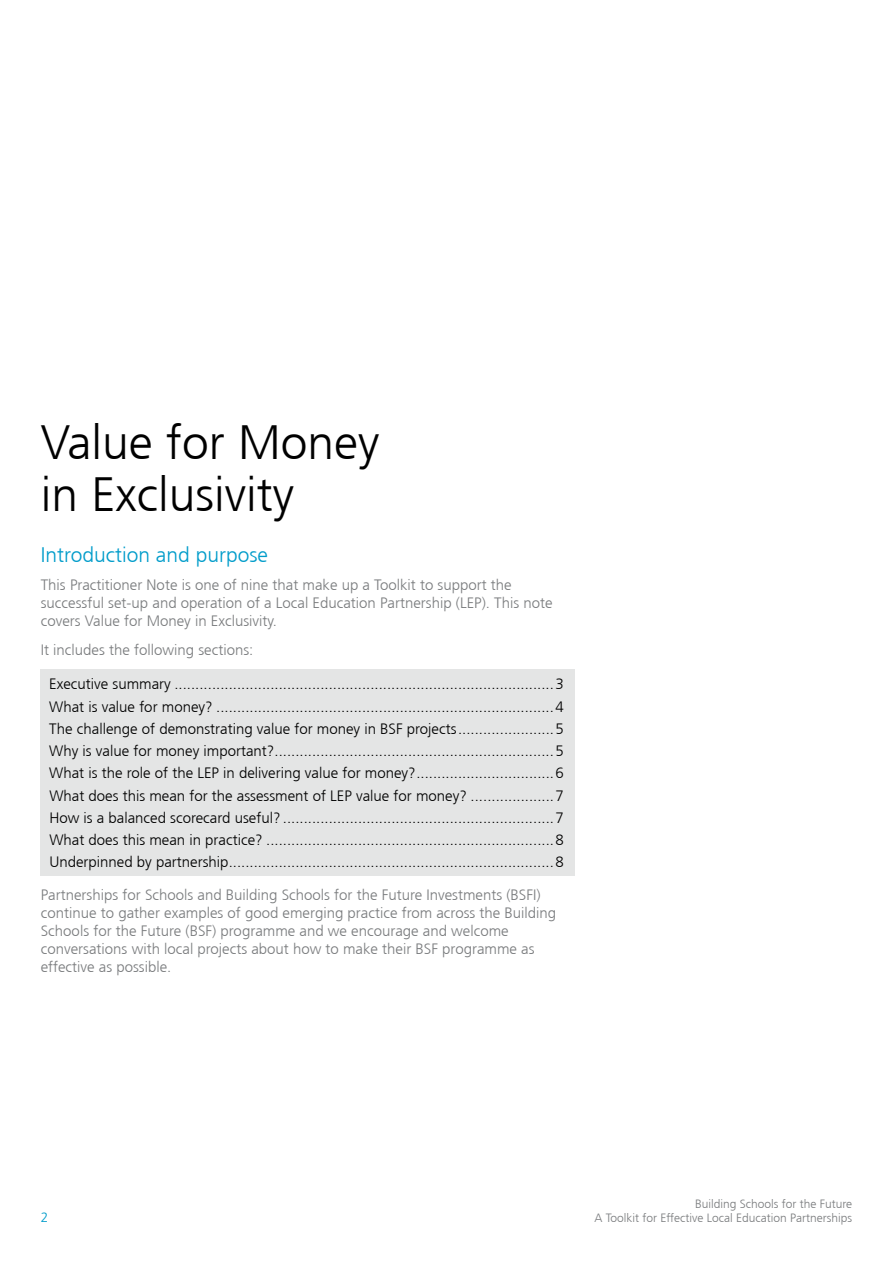
<style>
.page{position:relative;width:893px;height:1263px;background:#fff}
.page>*{position:absolute;margin:0;border:0;box-sizing:border-box;transform-origin:0 0}
.t1{font:300 48px/52.5px "Frutiger";color:#000}
.t2{font:300 21px "Frutiger";color:#009cca}
.t3{font:300 15px/22.2px "Frutiger";color:#000;text-align:justify}
.t4{font:300 15px/18px "Frutiger";color:#7a7c7e}
.t5{font:300 13.5px "Frutiger";color:#009cca}
.t6{font:300 12px "Frutiger";color:#7a7c7e}
</style>
<div class="page">
<div style="left:41px;top:669px;width:534px;height:207px;background:#e4e5e5"></div>
<h1 class="t1" style="left:41px;top:416px;width:340px">Value for Money in Exclusivity</h1>
<h2 class="t2" style="left:41px;top:543px;width:229px">Introduction and purpose</h2>
<p class="t4" style="left:41px;top:576px;width:513px">This Practitioner Note is one of nine that make up a Toolkit to support the successful set-up and operation of a Local Education Partnership (LEP). This note covers Value for Money in Exclusivity.</p>
<p class="t4" style="left:41px;top:641px;width:214px">It includes the following sections:</p>
<p class="t3" style="left:49px;top:673px;width:516px">Executive summary ...........................................................................................3<br>What is value for money? .................................................................................4<br>The challenge of demonstrating value for money in BSF projects.......................5<br>Why is value for money important?...................................................................5<br>What is the role of the LEP in delivering value for money?.................................6<br>What does this mean for the assessment of LEP value for money? ....................7<br>How is a balanced scorecard useful? .................................................................7<br>What does this mean in practice? .....................................................................8<br>Underpinned by partnership..............................................................................8</p>
<p class="t4" style="left:41px;top:885px;width:517px">Partnerships for Schools and Building Schools for the Future Investments (BSFI) continue to gather examples of good emerging practice from across the Building Schools for the Future (BSF) programme and we encourage and welcome conversations with local projects about how to make their BSF programme as effective as possible.</p>
<p class="t6" style="left:695px;top:1197px;width:159px">Building Schools for the Future</p>
<p class="t5" style="left:41px;top:1210px;width:9px">2</p>
<p class="t6" style="left:594px;top:1211px;width:259px">A Toolkit for Effective Local Education Partnerships</p>
</div>
